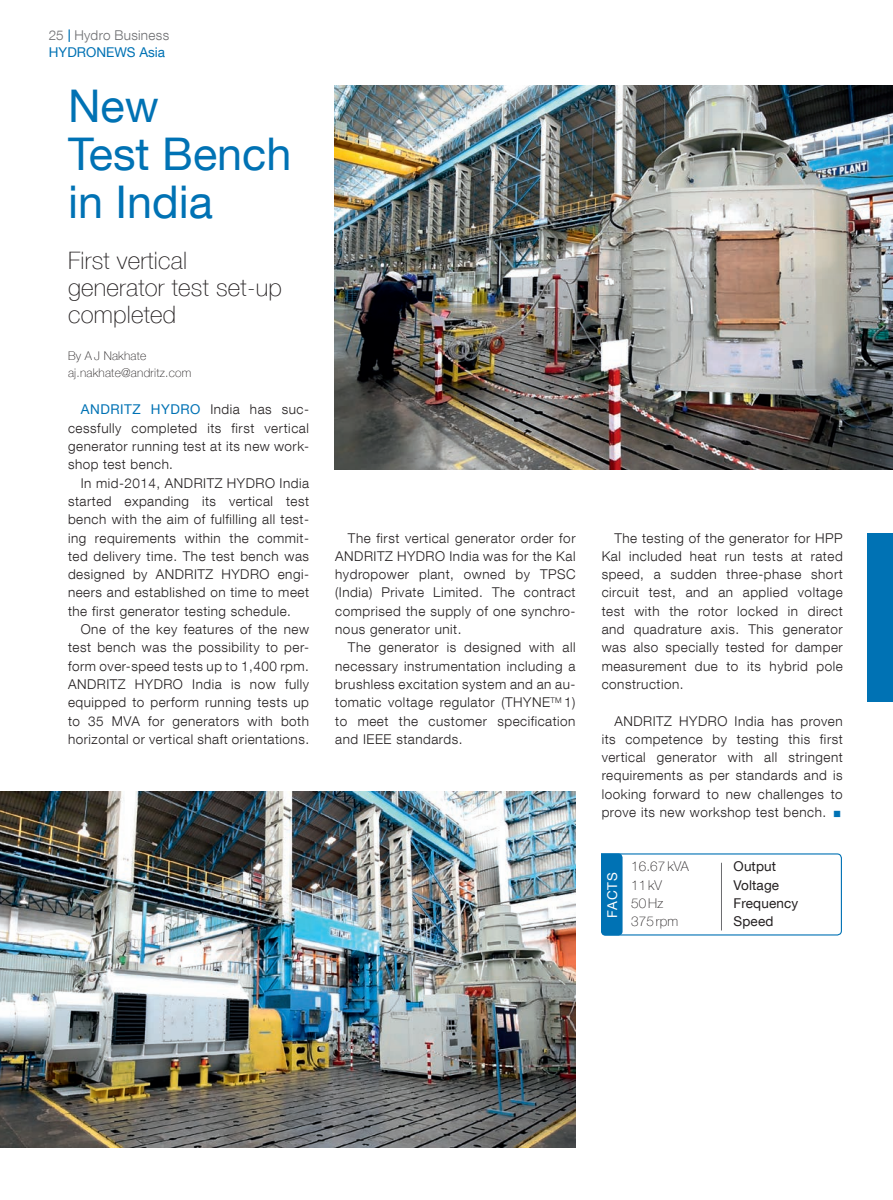
<style>
.page{position:relative;width:893px;height:1200px;background:#fff}
.page>*{position:absolute;margin:0;border:0;box-sizing:border-box;transform-origin:0 0}
.Headline_30pt{font:45px/48px "Helvetica Neue LT Com";color:#0072b4}
.Subtitle_16pt{font:100 24px/27px "Helvetica Neue LT Com";letter-spacing:.01em;color:#231f20}
.Text__black{font:300 13.5px/18.3px "Helvetica Neue LT Com";letter-spacing:.04em;color:#231f20;text-align:justify}
.Text{font:13.5px "Helvetica Neue LT Com";letter-spacing:.01em;color:#231f20}
.Text-2{font:100 13.5px "Helvetica Neue LT Com";letter-spacing:.01em;color:#231f20}
.Paging___runing_titl{font:300 13.5px "Helvetica Neue LT Com";letter-spacing:.02em;color:#6c6d70}
.Magazine_title___num{font:13.5px "Helvetica Neue LT Com";color:#0072b4}
.t1{font:13.5px "Helvetica Neue LT Com";color:#fff}
.t2{font:100 12px "Helvetica Neue LT Com";letter-spacing:.02em;color:#231f20}
.s1{font-weight:400;color:#0072b4}
.s2{color:#0072b4}
</style>
<div class="page">
<img style="left:0;top:791px;width:575px;height:355px">
<img style="left:334px;top:85px;width:559px;height:384px">
<div style="left:867px;top:533px;width:26px;height:168px;background:#0072b4"></div>
<svg style="left:601px;top:853px;width:241px;height:82px"></svg>
<hr style="left:721px;top:862px;width:1px;height:68px;background:#6c6d70">
<p class="Paging___runing_titl" style="left:49px;top:27px;width:122px">25 Hydro Business</p>
<p class="Magazine_title___num" style="left:49px;top:43px;width:118px">HYDRONEWS Asia</p>
<p class="Headline_30pt" style="left:68px;top:81px;width:225px">New<br>Test Bench in India</p>
<p class="Subtitle_16pt" style="left:68px;top:246px;width:215px">First vertical generator test set-up completed</p>
<p class="t2" style="left:68px;top:349px;width:80px">By A J Nakhate</p>
<p class="t2" style="left:68px;top:365px;width:125px">aj.nakhate@andritz.com</p>
<p class="Text__black" style="left:68px;top:400px;width:242px;text-indent:13px"><span class="s1">ANDRITZ HYDRO</span> India has suc&shy;cessfully completed its first vertical generator running test at its new work&shy;shop test bench.</p>
<p class="Text__black" style="left:68px;top:473px;width:243px;text-indent:13px">In mid-2014, ANDRITZ HYDRO India started expanding its vertical test bench with the aim of fulfilling all test&shy;ing requirements within the commit&shy;ted delivery time. The test bench was designed by ANDRITZ HYDRO engi&shy;neers and established on time to meet the first generator testing schedule.</p>
<p class="Text__black" style="left:68px;top:619px;width:243px;text-indent:13px">One of the key features of the new test bench was the possibility to per&shy;form over-speed tests up to 1,400 rpm.<br>ANDRITZ HYDRO India is now fully equipped to perform running tests up to 35 MVA for generators with both horizontal or vertical shaft orientations.</p>
<p class="Text__black" style="left:335px;top:528px;width:242px;text-indent:13px">The first vertical generator order for ANDRITZ HYDRO India was for the Kal hydropower plant, owned by TPSC (India) Private Limited. The contract comprised the supply of one synchro&shy;nous generator unit.</p>
<p class="Text__black" style="left:335px;top:638px;width:242px;text-indent:13px">The generator is designed with all necessary instrumentation including a brushless excitation system and an au&shy;tomatic voltage regulator (THYNE<sup>TM</sup> 1) to meet the customer specification and IEEE standards.</p>
<p class="Text__black" style="left:602px;top:528px;width:243px;text-indent:13px">The testing of the generator for HPP Kal included heat run tests at rated speed, a sudden three-phase short circuit test, and an applied voltage test with the rotor locked in direct and quadrature axis. This generator was also specially tested for damper measurement due to its hybrid pole construction.</p>
<p class="Text__black" style="left:602px;top:711px;width:243px;text-indent:13px">ANDRITZ HYDRO India has proven its competence by testing this first vertical generator with all stringent requirements as per standards and is looking forward to new challenges to prove its new workshop test bench. <span class="s2">■</span></p>
<p class="t1" style="left:604px;top:917px;width:47px;rotate:-90deg">FACTS</p>
<p class="Text-2" style="left:631px;top:858px;width:59px">16.67 kVA</p>
<p class="Text" style="left:734px;top:858px;width:44px">Output</p>
<p class="Text-2" style="left:631px;top:876px;width:32px">11 kV</p>
<p class="Text" style="left:734px;top:876px;width:47px">Voltage</p>
<p class="Text-2" style="left:631px;top:894px;width:34px">50Hz</p>
<p class="Text" style="left:734px;top:894px;width:66px">Frequency</p>
<p class="Text-2" style="left:631px;top:913px;width:49px">375 rpm</p>
<p class="Text" style="left:734px;top:912px;width:41px">Speed</p>
</div>
